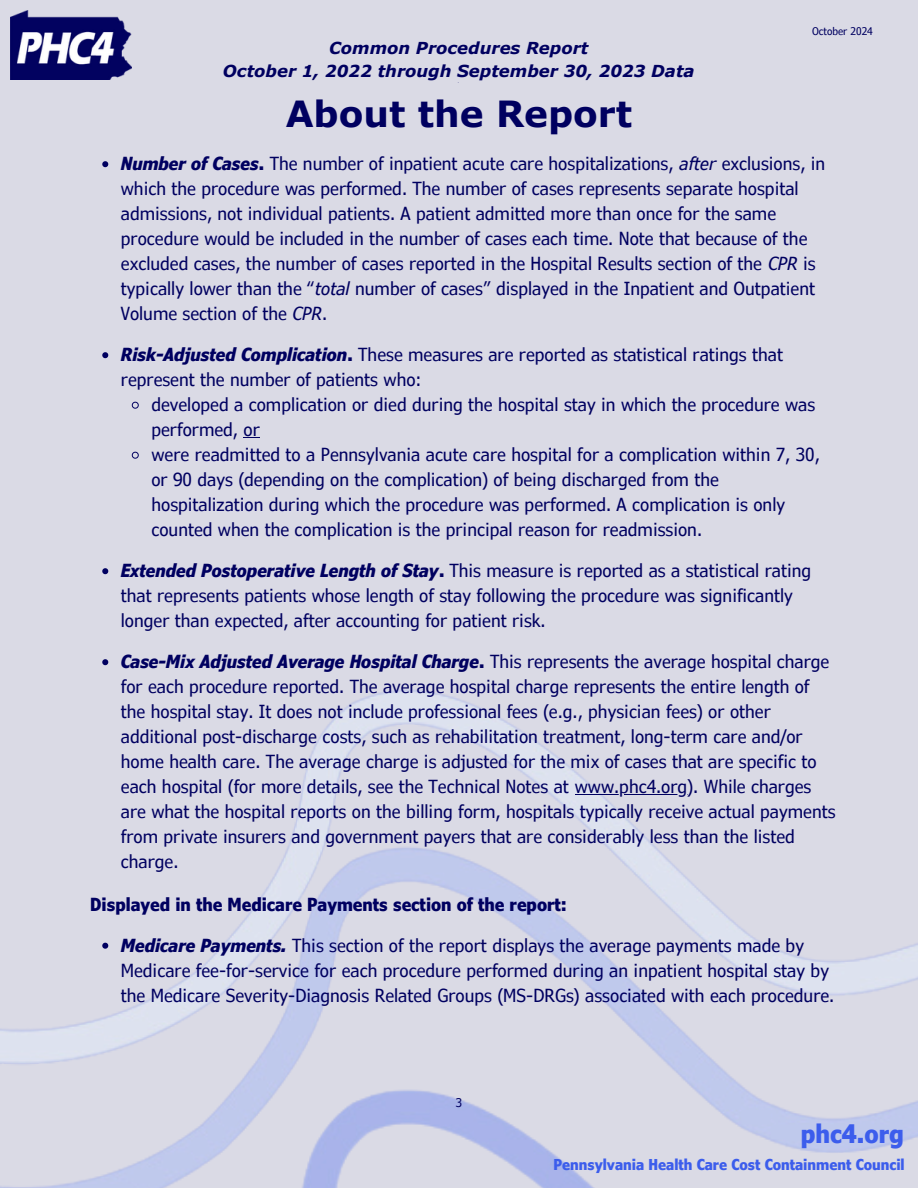
<style>
.page{position:relative;width:918px;height:1188px;background:#dadae5}
.page>*{position:absolute;margin:0;border:0;box-sizing:border-box;transform-origin:0 0}
.t1{font:700 36px "Verdana Pro";color:#000060}
.t2{font:700 condensed 25.5px "Verdana Pro";color:#3c5dec}
.t3{font:condensed 18px/25px "Verdana Pro";color:#000060}
.t4{font:700 condensed 18px "Verdana Pro";color:#000060}
.t5{font:italic 700 16.5px/23.1px "Verdana Pro";color:#000060;text-align:center}
.t6{font:700 condensed 15px "Verdana Pro";color:#3c5dec}
.t7{font:condensed 12px "Verdana Pro";color:#000060}
.t8{font:condensed 10.5px "Verdana Pro";color:#000060}
.s1{font-weight:700;font-style:italic}
.s2{font-weight:700}
.s3{font-style:italic}
</style>
<div class="page">
<img style="left:0;top:662px;width:918px;height:526px">
<img style="left:10px;top:10px;width:122px;height:70px">
<svg style="left:102px;top:161px;width:6px;height:6px"></svg>
<svg style="left:102px;top:352px;width:6px;height:6px"></svg>
<svg style="left:131px;top:401px;width:8px;height:8px"></svg>
<svg style="left:244px;top:437px;width:16px;height:1px"></svg>
<svg style="left:131px;top:451px;width:8px;height:8px"></svg>
<svg style="left:102px;top:568px;width:6px;height:6px"></svg>
<svg style="left:102px;top:659px;width:6px;height:6px"></svg>
<hr style="left:575px;top:794px;width:112px;height:1px;background:#000060">
<svg style="left:102px;top:943px;width:6px;height:6px"></svg>
<p class="t5" style="left:223px;top:36px;width:473px">Common Procedures Report<br>October 1, 2022 through September 30, 2023 Data</p>
<p class="t1" style="left:286px;top:91px;width:348px">About the Report</p>
<h3 class="t8" style="left:812px;top:25px;width:62px">October 2024</h3>
<p class="t3" style="left:121px;top:151px;width:706px"><span class="s1">Number of Cases</span><span class="s2">.</span> The number of inpatient acute care hospitalizations, <span class="s3">after</span> exclusions, in which the procedure was performed. The number of cases represents separate hospital admissions, not individual patients. A patient admitted more than once for the same procedure would be included in the number of cases each time. Note that because of the excluded cases, the number of cases reported in the Hospital Results section of the <span class="s3">CPR</span> is typically lower than the “<span class="s3">total</span> number of cases” displayed in the Inpatient and Outpatient Volume section of the <span class="s3">CPR</span>.</p>
<h3 class="t3" style="left:121px;top:342px;width:664px"><span class="s1">Risk-Adjusted Complication</span><span class="s2">.</span> These measures are reported as statistical ratings that represent the number of patients who:</h3>
<h1 class="t3" style="left:151px;top:392px;width:665px">developed a complication or died during the hospital stay in which the procedure was performed, or</h1>
<p class="t3" style="left:151px;top:442px;width:670px">were readmitted to a Pennsylvania acute care hospital for a complication within 7, 30, or 90 days (depending on the complication) of being discharged from the hospitalization during which the procedure was performed. A complication is only counted when the complication is the principal reason for readmission.</p>
<p class="t3" style="left:121px;top:558px;width:692px"><span class="s1">Extended Postoperative Length of Stay</span><span class="s2">.</span> This measure is reported as a statistical rating that represents patients whose length of stay following the procedure was significantly longer than expected, after accounting for patient risk.</p>
<p class="t3" style="left:121px;top:649px;width:710px"><span class="s1">Case-Mix Adjusted Average Hospital Charge</span><span class="s2">.</span> This represents the average hospital charge for each procedure reported. The average hospital charge represents the entire length of the hospital stay. It does not include professional fees (e.g., physician fees) or other additional post-discharge costs, such as rehabilitation treatment, long-term care and/or home health care. The average charge is adjusted for the mix of cases that are specific to each hospital (for more details, see the Technical Notes at www.phc4.org). While charges</p>
<p class="t3" style="left:121px;top:799px;width:716px">are what the hospital reports on the billing form, hospitals typically receive actual payments from private insurers and government payers that are considerably less than the listed charge.</p>
<h2 class="t4" style="left:90px;top:893px;width:478px">Displayed in the Medicare Payments section of the report:</h2>
<h5 class="t3" style="left:121px;top:932px;width:715px"><span class="s1">Medicare Payments.</span> This section of the report displays the average payments made by<br>Medicare fee-for-service for each procedure performed during an inpatient hospital stay by the Medicare Severity-Diagnosis Related Groups (MS-DRGs) associated with each procedure.</h5>
<p class="t7" style="left:456px;top:1095px;width:8px">3</p>
<p class="t2" style="left:801px;top:1117px;width:105px">phc4.org</p>
<p class="t6" style="left:554px;top:1154px;width:353px">Pennsylvania Health Care Cost Containment Council</p>
</div>
